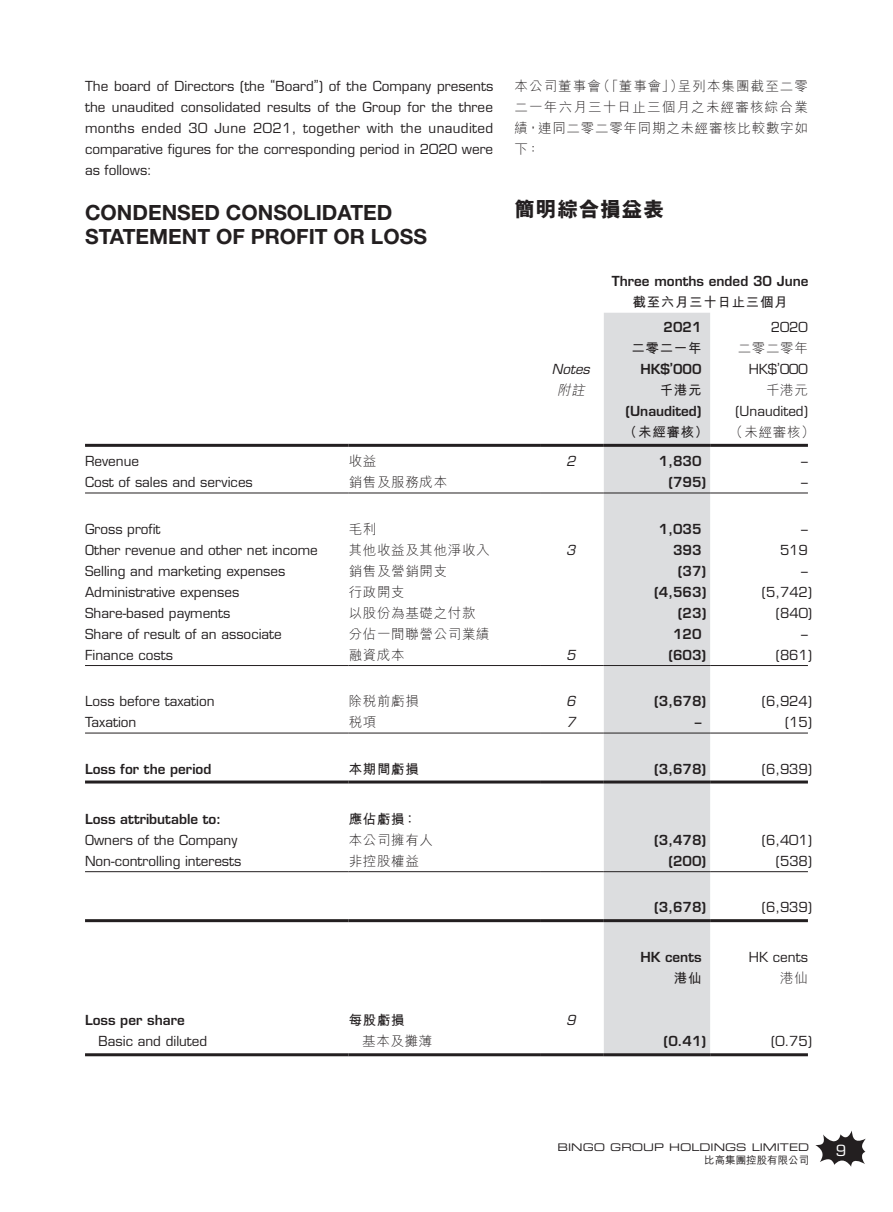
<style>
.page{position:relative;width:893px;height:1212px;background:#fff}
.page>*{position:absolute;margin:0;border:0;box-sizing:border-box;transform-origin:0 0}
.t1{font:700 21px/24px "Helvetica Neue LT Std";color:#231f20}
.t2{font:800 21px "M Hei HK";letter-spacing:.02em;color:#231f20}
.t3{font:15px "Eurostile LT Std";color:#fff}
.t4{font:13.5px/21px "Eurostile LT Std";color:#231f20;text-align:justify}
.t5{font:600 13.5px "Eurostile LT Std";color:#231f20}
.t6{font:300 13.5px/21px "M Hei HK";letter-spacing:.05em;color:#231f20;text-align:justify}
.t7{font:700 13.5px "M Hei HK";letter-spacing:.05em;color:#231f20}
.t8{font:italic 13.5px "Eurostile LT Std";color:#231f20}
.t9{font:italic 300 13.5px "M Hei HK";color:#231f20}
.t10{font:10.5px "Eurostile LT Std Ex 2";color:#231f20}
.t11{font:500 10.5px "M Hei HK";color:#231f20}
</style>
<div class="page">
<svg style="left:815px;top:1130px;width:51px;height:37px"></svg>
<div style="left:604px;top:313px;width:106px;height:740px;background:#dcdddf"></div>
<hr style="left:85px;top:444px;width:264px;height:3px;background:#231f20">
<hr style="left:349px;top:444px;width:191px;height:3px;background:#231f20">
<hr style="left:540px;top:444px;width:64px;height:3px;background:#231f20">
<hr style="left:604px;top:444px;width:106px;height:3px;background:#231f20">
<hr style="left:710px;top:444px;width:98px;height:3px;background:#231f20">
<hr style="left:85px;top:493px;width:264px;height:1px;background:#231f20">
<hr style="left:349px;top:493px;width:191px;height:1px;background:#231f20">
<hr style="left:540px;top:493px;width:64px;height:1px;background:#231f20">
<hr style="left:604px;top:493px;width:106px;height:1px;background:#231f20">
<hr style="left:710px;top:493px;width:98px;height:1px;background:#231f20">
<hr style="left:85px;top:665px;width:264px;height:1px;background:#231f20">
<hr style="left:349px;top:665px;width:191px;height:1px;background:#231f20">
<hr style="left:540px;top:665px;width:64px;height:1px;background:#231f20">
<hr style="left:604px;top:665px;width:106px;height:1px;background:#231f20">
<hr style="left:710px;top:665px;width:98px;height:1px;background:#231f20">
<hr style="left:85px;top:733px;width:264px;height:1px;background:#231f20">
<hr style="left:349px;top:733px;width:191px;height:1px;background:#231f20">
<hr style="left:540px;top:733px;width:64px;height:1px;background:#231f20">
<hr style="left:604px;top:733px;width:106px;height:1px;background:#231f20">
<hr style="left:710px;top:733px;width:98px;height:1px;background:#231f20">
<hr style="left:85px;top:780px;width:264px;height:3px;background:#231f20">
<hr style="left:349px;top:780px;width:191px;height:3px;background:#231f20">
<hr style="left:540px;top:780px;width:64px;height:3px;background:#231f20">
<hr style="left:604px;top:780px;width:106px;height:3px;background:#231f20">
<hr style="left:710px;top:780px;width:98px;height:3px;background:#231f20">
<hr style="left:85px;top:871px;width:264px;height:1px;background:#231f20">
<hr style="left:349px;top:871px;width:191px;height:1px;background:#231f20">
<hr style="left:540px;top:871px;width:64px;height:1px;background:#231f20">
<hr style="left:604px;top:871px;width:106px;height:1px;background:#231f20">
<hr style="left:710px;top:871px;width:98px;height:1px;background:#231f20">
<hr style="left:85px;top:919px;width:264px;height:3px;background:#231f20">
<hr style="left:349px;top:919px;width:191px;height:3px;background:#231f20">
<hr style="left:540px;top:919px;width:64px;height:3px;background:#231f20">
<hr style="left:604px;top:919px;width:106px;height:3px;background:#231f20">
<hr style="left:710px;top:919px;width:98px;height:3px;background:#231f20">
<hr style="left:85px;top:1053px;width:264px;height:3px;background:#231f20">
<hr style="left:349px;top:1053px;width:191px;height:3px;background:#231f20">
<hr style="left:540px;top:1053px;width:64px;height:3px;background:#231f20">
<hr style="left:604px;top:1053px;width:106px;height:3px;background:#231f20">
<hr style="left:710px;top:1053px;width:98px;height:3px;background:#231f20">
<p class="t4" style="left:85px;top:75px;width:410px">The board of Directors (the “Board”) of the Company presents the unaudited consolidated results of the Group for the three months ended 30 June 2021, together with the unaudited comparative figures for the corresponding period in 2020 were as follows:</p>
<h1 class="t1" style="left:85px;top:200px;width:343px">CONDENSED CONSOLIDATED<br>STATEMENT OF PROFIT OR LOSS</h1>
<p class="t6" style="left:514px;top:75px;width:295px">本公司董事會（「董事會」）呈列本集團截至二零二一年六月三十日止三個月之未經審核綜合業績，連同二零二零年同期之未經審核比較數字如下：</p>
<h1 class="t2" style="left:514px;top:198px;width:151px">簡明綜合損益表</h1>
<p class="t5" style="left:612px;top:272px;width:198px">Three months ended 30 June</p>
<p class="t7" style="left:632px;top:292px;width:157px">截至六月三十日止三個月</p>
<p class="t5" style="left:664px;top:319px;width:40px">2021</p>
<p class="t4" style="left:771px;top:317px;width:39px">2020</p>
<p class="t7" style="left:631px;top:338px;width:72px">二零二一年</p>
<p class="t6" style="left:738px;top:337px;width:72px">二零二零年</p>
<p class="t8" style="left:552px;top:361px;width:43px">Notes</p>
<p class="t5" style="left:640px;top:361px;width:63px">HK$’000</p>
<p class="t4" style="left:749px;top:359px;width:61px">HK$’000</p>
<p class="t9" style="left:557px;top:383px;width:32px">附註</p>
<p class="t7" style="left:660px;top:380px;width:43px">千港元</p>
<p class="t6" style="left:766px;top:379px;width:43px">千港元</p>
<p class="t5" style="left:625px;top:403px;width:78px">(Unaudited)</p>
<p class="t4" style="left:735px;top:401px;width:74px">(Unaudited)</p>
<p class="t7" style="left:623px;top:422px;width:87px">（未經審核）</p>
<p class="t6" style="left:730px;top:421px;width:87px">（未經審核）</p>
<p class="t4" style="left:85px;top:451px;width:55px">Revenue</p>
<p class="t6" style="left:349px;top:450px;width:29px">收益</p>
<p class="t8" style="left:566px;top:453px;width:14px">2</p>
<p class="t5" style="left:659px;top:453px;width:44px">1,830</p>
<p class="t4" style="left:801px;top:451px;width:8px">–</p>
<p class="t4" style="left:85px;top:472px;width:169px">Cost of sales and services</p>
<p class="t6" style="left:349px;top:471px;width:100px">銷售及服務成本</p>
<p class="t5" style="left:668px;top:474px;width:39px">(795)</p>
<p class="t4" style="left:801px;top:472px;width:8px">–</p>
<p class="t4" style="left:85px;top:518px;width:77px">Gross profit</p>
<p class="t6" style="left:349px;top:518px;width:29px">毛利</p>
<p class="t5" style="left:659px;top:520px;width:44px">1,035</p>
<p class="t4" style="left:801px;top:518px;width:8px">–</p>
<p class="t4" style="left:85px;top:539px;width:234px">Other revenue and other net income</p>
<p class="t6" style="left:349px;top:539px;width:143px">其他收益及其他淨收入</p>
<p class="t8" style="left:566px;top:542px;width:14px">3</p>
<p class="t5" style="left:673px;top:541px;width:30px">393</p>
<p class="t4" style="left:780px;top:539px;width:29px">519</p>
<p class="t4" style="left:85px;top:560px;width:202px">Selling and marketing expenses</p>
<p class="t6" style="left:349px;top:560px;width:100px">銷售及營銷開支</p>
<p class="t5" style="left:678px;top:562px;width:30px">(37)</p>
<p class="t4" style="left:801px;top:560px;width:8px">–</p>
<p class="t4" style="left:85px;top:581px;width:156px">Administrative expenses</p>
<p class="t6" style="left:349px;top:581px;width:58px">行政開支</p>
<p class="t5" style="left:654px;top:583px;width:54px">(4,563)</p>
<p class="t4" style="left:762px;top:581px;width:52px">(5,742)</p>
<p class="t4" style="left:85px;top:602px;width:147px">Share-based payments</p>
<p class="t6" style="left:349px;top:602px;width:128px">以股份為基礎之付款</p>
<p class="t5" style="left:678px;top:604px;width:30px">(23)</p>
<p class="t4" style="left:776px;top:602px;width:38px">(840)</p>
<p class="t4" style="left:85px;top:623px;width:198px">Share of result of an associate</p>
<p class="t6" style="left:349px;top:623px;width:143px">分佔一間聯營公司業績</p>
<p class="t5" style="left:673px;top:625px;width:30px">120</p>
<p class="t4" style="left:801px;top:623px;width:8px">–</p>
<p class="t4" style="left:85px;top:644px;width:89px">Finance costs</p>
<p class="t6" style="left:349px;top:644px;width:58px">融資成本</p>
<p class="t8" style="left:566px;top:647px;width:14px">5</p>
<p class="t5" style="left:668px;top:646px;width:39px">(603)</p>
<p class="t4" style="left:776px;top:644px;width:38px">(861)</p>
<p class="t4" style="left:85px;top:691px;width:131px">Loss before taxation</p>
<p class="t6" style="left:349px;top:690px;width:72px">除稅前虧損</p>
<p class="t8" style="left:566px;top:693px;width:14px">6</p>
<p class="t5" style="left:654px;top:693px;width:54px">(3,678)</p>
<p class="t4" style="left:762px;top:691px;width:52px">(6,924)</p>
<p class="t4" style="left:85px;top:712px;width:53px">Taxation</p>
<p class="t6" style="left:349px;top:711px;width:29px">稅項</p>
<p class="t8" style="left:566px;top:714px;width:14px">7</p>
<p class="t5" style="left:695px;top:714px;width:8px">–</p>
<p class="t4" style="left:785px;top:712px;width:29px">(15)</p>
<p class="t5" style="left:85px;top:760px;width:128px">Loss for the period</p>
<p class="t7" style="left:349px;top:759px;width:72px">本期間虧損</p>
<p class="t5" style="left:654px;top:760px;width:54px">(3,678)</p>
<p class="t4" style="left:762px;top:758px;width:52px">(6,939)</p>
<p class="t5" style="left:85px;top:810px;width:138px">Loss attributable to:</p>
<p class="t7" style="left:349px;top:809px;width:69px">應佔虧損：</p>
<p class="t4" style="left:85px;top:829px;width:154px">Owners of the Company</p>
<p class="t6" style="left:349px;top:829px;width:86px">本公司擁有人</p>
<p class="t5" style="left:654px;top:831px;width:54px">(3,478)</p>
<p class="t4" style="left:762px;top:829px;width:52px">(6,401)</p>
<p class="t4" style="left:85px;top:850px;width:158px">Non-controlling interests</p>
<p class="t6" style="left:349px;top:850px;width:72px">非控股權益</p>
<p class="t5" style="left:668px;top:852px;width:39px">(200)</p>
<p class="t4" style="left:776px;top:850px;width:38px">(538)</p>
<p class="t5" style="left:654px;top:899px;width:54px">(3,678)</p>
<p class="t4" style="left:762px;top:897px;width:52px">(6,939)</p>
<p class="t5" style="left:640px;top:949px;width:63px">HK cents</p>
<p class="t4" style="left:749px;top:947px;width:60px">HK cents</p>
<p class="t7" style="left:674px;top:969px;width:29px">港仙</p>
<p class="t6" style="left:780px;top:968px;width:29px">港仙</p>
<p class="t5" style="left:85px;top:1012px;width:101px">Loss per share</p>
<p class="t7" style="left:349px;top:1011px;width:58px">每股虧損</p>
<p class="t8" style="left:566px;top:1012px;width:14px">9</p>
<p class="t4" style="left:99px;top:1031px;width:110px">Basic and diluted</p>
<p class="t6" style="left:362px;top:1031px;width:72px">基本及攤薄</p>
<p class="t5" style="left:664px;top:1033px;width:44px">(0.41)</p>
<p class="t4" style="left:771px;top:1031px;width:43px">(0.75)</p>
<p class="t10" style="left:557px;top:1140px;width:253px">BINGO GROUP HOLDINGS LIMITED</p>
<p class="t11" style="left:704px;top:1152px;width:106px">比高集團控股有限公司</p>
<p class="t3" style="left:836px;top:1141px;width:12px">9</p>
</div>
